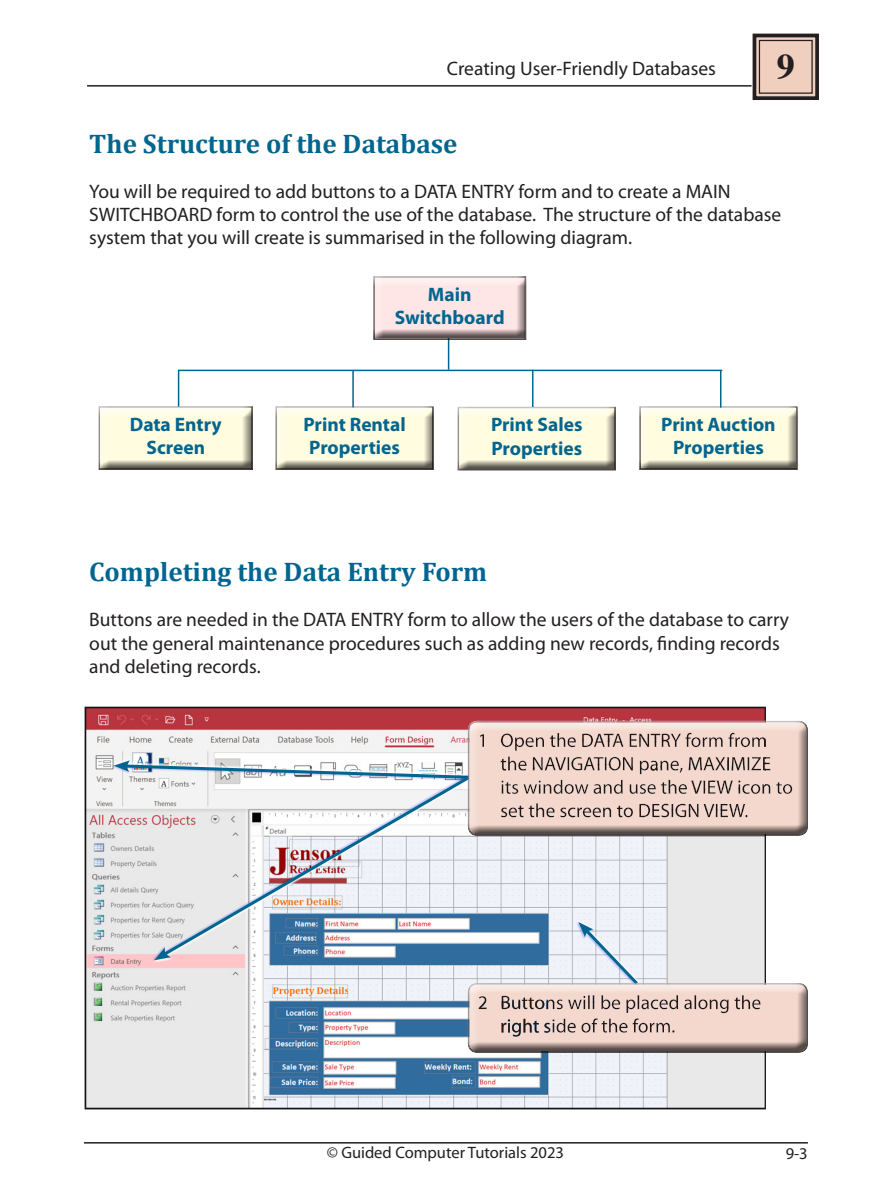
<style>
.page{position:relative;width:893px;height:1191px;background:#fff}
.page>*{position:absolute;margin:0;border:0;box-sizing:border-box;transform-origin:0 0}
.Index_section{font:700 36px "Times";color:#231f20}
.Sub-Head{font:700 27px "Cambria";color:#00658f}
.Paragraph{font:19.5px/23.4px "Myriad Pro";color:#231f20}
.t1{font:700 19.5px/23.4px "Myriad Pro";color:#00658f;text-align:center}
.Body{font:19.5px "Myriad Pro";color:#231f20}
.Body-2{font:16.5px "Myriad Pro";color:#231f20}
</style>
<div class="page">
<hr style="left:84px;top:1142px;width:724px;height:1px;background:#231f20">
<hr style="left:87px;top:85px;width:665px;height:2px;background:#231f20">
<svg style="left:751px;top:33px;width:68px;height:67px;background:#c1a89c"></svg>
<div style="left:759px;top:40px;width:54px;height:54px;border:1px solid #231f20"></div>
<img style="left:87px;top:709px;width:677px;height:398px">
<div style="left:152px;top:774px;width:318px;height:187px;background:#00f;opacity:.18"></div>
<svg style="left:159px;top:835px;width:313px;height:124px"></svg>
<svg style="left:154px;top:947px;width:17px;height:13px"></svg>
<div style="left:97px;top:406px;width:156px;height:64px;background:#231f20;opacity:.75"></div>
<div style="left:638px;top:406px;width:162px;height:64px;background:#231f20;opacity:.75"></div>
<hr style="left:448px;top:335px;width:1px;height:35px;background:#00658f">
<hr style="left:178px;top:370px;width:544px;height:1px;background:#00658f">
<hr style="left:720px;top:370px;width:1px;height:37px;background:#00658f">
<hr style="left:178px;top:370px;width:1px;height:36px;background:#00658f">
<div style="left:275px;top:406px;width:160px;height:64px;background:#231f20;opacity:.75"></div>
<div style="left:457px;top:406px;width:160px;height:64px;background:#231f20;opacity:.75"></div>
<hr style="left:532px;top:370px;width:1px;height:37px;background:#00658f">
<hr style="left:352px;top:370px;width:2px;height:37px;background:#00658f">
<svg style="left:114px;top:720px;width:354px;height:115px"></svg>
<div style="left:468px;top:720px;width:347px;height:116px;background:#231f20;opacity:.75"></div>
<svg style="left:468px;top:922px;width:298px;height:60px"></svg>
<div style="left:468px;top:983px;width:340px;height:70px;background:#231f20;opacity:.75"></div>
<div style="left:373px;top:275px;width:157px;height:65px;background:#231f20;opacity:.75"></div>
<p class="Body" style="left:447px;top:57px;width:271px">Creating User-Friendly Databases</p>
<p class="Index_section" style="left:777px;top:33px;width:19px">9</p>
<p class="Sub-Head" style="left:89px;top:125px;width:370px">The Structure of the Database</p>
<p class="Paragraph" style="left:89px;top:179px;width:693px">You will be required to add buttons to a DATA ENTRY form and to create a MAIN<br>SWITCHBOARD form to control the use of the database. The structure of the database system that you will create is summarised in the following diagram.</p>
<p class="t1" style="left:395px;top:282px;width:111px">Main<br>Switchboard</p>
<p class="t1" style="left:303px;top:412px;width:104px;text-align:left">Print Rental<br>Properties</p>
<p class="t1" style="left:491px;top:412px;width:93px;text-align:left">Print Sales<br>Properties</p>
<p class="t1" style="left:130px;top:412px;width:93px">Data Entry<br>Screen</p>
<p class="t1" style="left:661px;top:412px;width:116px">Print Auction<br>Properties</p>
<p class="Sub-Head" style="left:89px;top:553px;width:399px">Completing the Data Entry Form</p>
<p class="Paragraph" style="left:89px;top:607px;width:701px">Buttons are needed in the DATA ENTRY form to allow the users of the database to carry out the general maintenance procedures such as adding new records, finding records and deleting records.</p>
<p class="Body-2" style="left:327px;top:1142px;width:239px">© Guided Computer Tutorials 2023</p>
<p class="Body-2" style="left:786px;top:1143px;width:23px">9-3</p>
</div>
